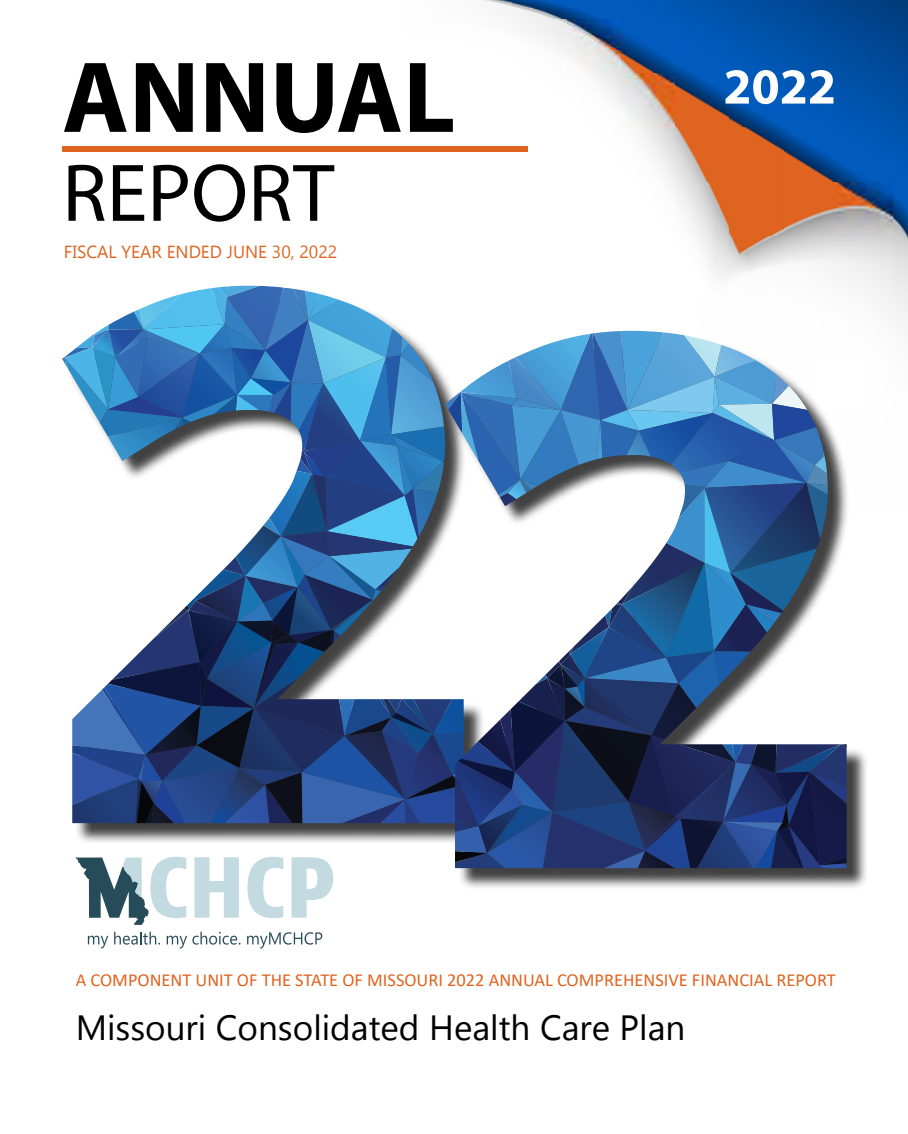
<style>
.page{position:relative;width:908px;height:1134px;background:#fff}
.page>*{position:absolute;margin:0;border:0;box-sizing:border-box;transform-origin:0 0}
.t1{font:700 101.85px "Myriad Pro";color:#000}
.t2{font:82.42px "Myriad Pro";color:#000}
.t3{font:700 50.75px "Myriad Pro";color:#fff}
.t4{font:35px "Gadugi";color:#000}
.t5{font:18.38px "Calibri";color:#df6420}
.t6{font:17.5px "Gadugi";color:#df6420}
</style>
<div class="page">
<img style="left:404px;top:0;width:503px;height:327px">
<svg style="left:88px;top:936px;width:20px;height:12px"></svg>
<svg style="left:114px;top:932px;width:46px;height:13px"></svg>
<svg style="left:167px;top:932px;width:73px;height:16px"></svg>
<svg style="left:247px;top:932px;width:75px;height:16px"></svg>
<div style="left:448px;top:334px;width:420px;height:556px;background:#000;opacity:.75"></div>
<svg style="left:62px;top:286px;width:784px;height:639px"></svg>
<div style="left:62px;top:146px;width:465px;height:5px;background:#df6420"></div>
<h1 class="t1" style="left:62px;top:31px;width:394px">ANNUAL</h1>
<h2 class="t2" style="left:62px;top:142px;width:273px">REPORT</h2>
<p class="t6" style="left:64px;top:241px;width:275px">FISCAL YEAR ENDED JUNE 30, 2022</p>
<h3 class="t3" style="left:723px;top:53px;width:114px">2022</h3>
<p class="t5" style="left:76px;top:967px;width:761px">A COMPONENT UNIT OF THE STATE OF MISSOURI 2022 ANNUAL COMPREHENSIVE FINANCIAL REPORT</p>
<h3 class="t4" style="left:76px;top:1007px;width:611px">Missouri Consolidated Health Care Plan</h3>
</div>
